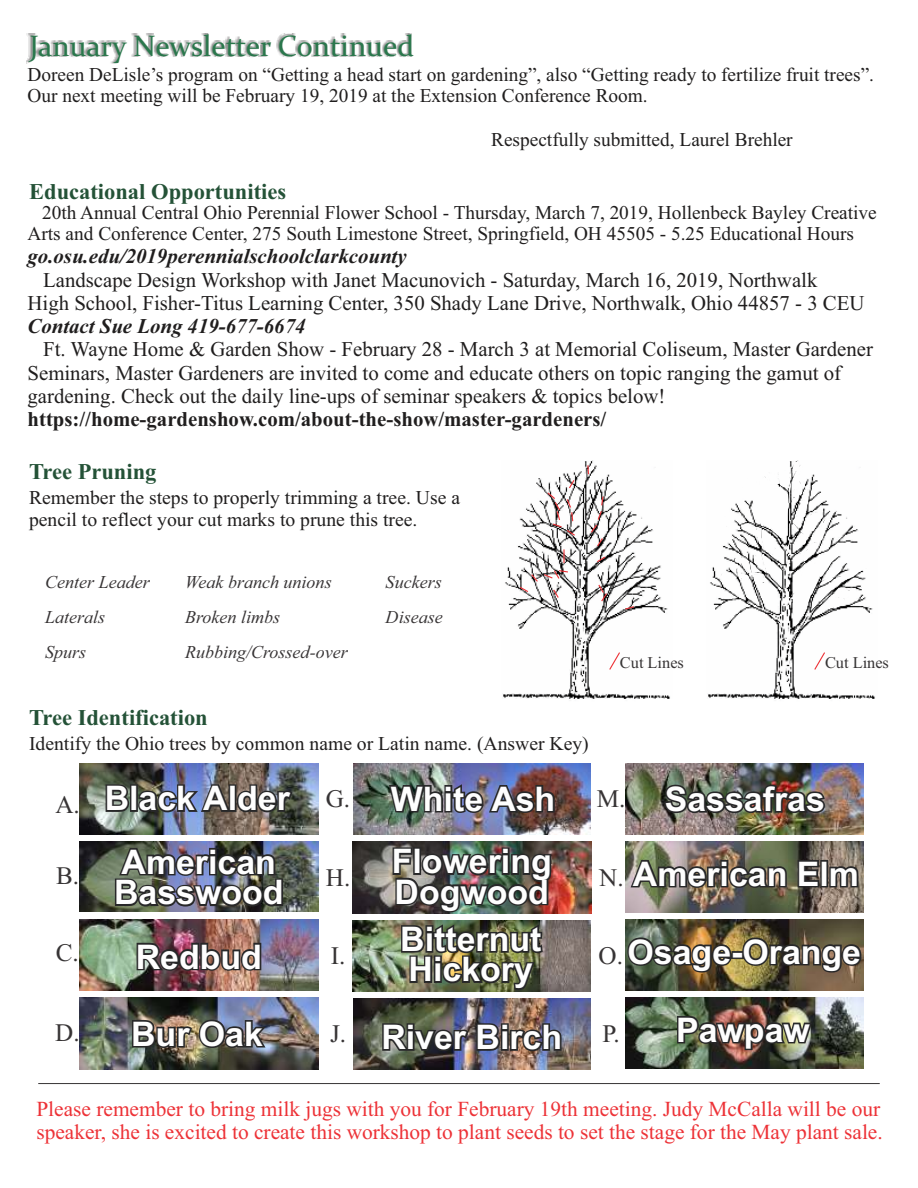
<style>
.page{position:relative;width:918px;height:1188px;background:#fff}
.page>*{position:absolute;margin:0;border:0;box-sizing:border-box;transform-origin:0 0}
.t1{font:700 33.9px/63.4px "Arial";color:#fefefe;text-align:center}
.t2{font:29.7px "Constantia";color:#2a774c}
.t3{font:25.2px "Times New Roman";color:#373435}
.t4{font:700 22.5px "Times New Roman";color:#245237}
.t5{font:21.45px/23.7px "Times New Roman";color:#ed3237}
.t6{font:21px/23.2px "Times New Roman";color:#201e1e}
.t7{font:italic 700 21px "Times New Roman";color:#201e1e}
.t8{font:700 21px "Times New Roman";color:#201e1e}
.t9{font:19.5px/21.6px "Times New Roman";color:#201e1e}
.t10{font:italic 18px/35.1px "Times New Roman";color:#373435}
.t11{font:16.35px "Times New Roman";color:#373435}
</style>
<div class="page">
<img style="left:27px;top:33px;width:386px;height:30px">
<img style="left:353px;top:763px;width:238px;height:72px">
<img style="left:353px;top:998px;width:238px;height:71px">
<img style="left:353px;top:842px;width:238px;height:71px">
<img style="left:353px;top:920px;width:238px;height:72px">
<img style="left:80px;top:841px;width:238px;height:71px">
<img style="left:80px;top:763px;width:238px;height:71px">
<img style="left:80px;top:998px;width:238px;height:71px">
<img style="left:80px;top:919px;width:238px;height:72px">
<img style="left:625px;top:763px;width:239px;height:72px">
<img style="left:626px;top:841px;width:237px;height:72px">
<img style="left:625px;top:997px;width:239px;height:72px">
<img style="left:625px;top:919px;width:239px;height:72px">
<img style="left:106px;top:784px;width:186px;height:28px">
<img style="left:115px;top:848px;width:168px;height:59px">
<svg style="left:137px;top:943px;width:124px;height:28px;background:#493a3a"></svg>
<img style="left:132px;top:1020px;width:134px;height:28px">
<img style="left:389px;top:784px;width:166px;height:29px">
<img style="left:393px;top:847px;width:158px;height:65px">
<img style="left:401px;top:924px;width:142px;height:66px">
<img style="left:382px;top:1023px;width:180px;height:28px">
<img style="left:677px;top:1016px;width:135px;height:34px">
<img style="left:627px;top:937px;width:235px;height:36px">
<img style="left:631px;top:860px;width:227px;height:28px">
<img style="left:664px;top:785px;width:161px;height:28px">
<img style="left:503px;top:461px;width:167px;height:238px">
<div style="left:593px;top:665px;width:36px;height:18px;background:#fefefe"></div>
<svg style="left:563px;top:549px;width:2px;height:14px"></svg>
<svg style="left:596px;top:556px;width:10px;height:7px"></svg>
<svg style="left:587px;top:464px;width:3px;height:11px"></svg>
<svg style="left:546px;top:479px;width:30px;height:58px"></svg>
<svg style="left:590px;top:495px;width:14px;height:53px"></svg>
<svg style="left:624px;top:605px;width:11px;height:5px"></svg>
<svg style="left:519px;top:569px;width:50px;height:30px"></svg>
<svg style="left:597px;top:583px;width:11px;height:20px"></svg>
<svg style="left:608px;top:651px;width:13px;height:19px"></svg>
<img style="left:708px;top:567px;width:167px;height:132px">
<div style="left:798px;top:665px;width:37px;height:18px;background:#fefefe"></div>
<svg style="left:813px;top:651px;width:13px;height:19px"></svg>
<svg style="left:720px;top:461px;width:148px;height:148px"></svg>
<hr style="left:38px;top:1083px;width:842px;height:1px;background:#373435">
<h2 class="t2" style="left:29px;top:34px;width:386px">January Newsletter Continued</h2>
<p class="t9" style="left:28px;top:65px;width:848px">Doreen DeLisle’s program on “Getting a head start on gardening”, also “Getting ready to fertilize fruit trees”.<br>Our next meeting will be February 19, 2019 at the Extension Conference Room.</p>
<p class="t9" style="left:491px;top:130px;width:303px">Respectfully submitted, Laurel Brehler</p>
<p class="t4" style="left:29px;top:183px;width:259px">Educational Opportunities</p>
<p class="t9" style="left:28px;top:203px;width:851px;text-indent:14px">20th Annual Central Ohio Perennial Flower School - Thursday, March 7, 2019, Hollenbeck Bayley Creative<br>Arts and Conference Center, 275 South Limestone Street, Springfield, OH 45505 - 5.25 Educational Hours</p>
<p class="t7" style="left:28px;top:249px;width:381px">go.osu.edu/2019perennialschoolclarkcounty</p>
<p class="t6" style="left:28px;top:270px;width:839px;text-indent:16px">Landscape Design Workshop with Janet Macunovich - Saturday, March 16, 2019, Northwalk<br>High School, Fisher-Titus Learning Center, 350 Shady Lane Drive, Northwalk, Ohio 44857 - 3 CEU</p>
<p class="t7" style="left:28px;top:319px;width:279px">Contact Sue Long 419-677-6674</p>
<p class="t6" style="left:28px;top:340px;width:847px;text-indent:16px">Ft. Wayne Home &amp; Garden Show - February 28 - March 3 at Memorial Coliseum, Master Gardener<br>Seminars, Master Gardeners are invited to come and educate others on topic ranging the gamut of gardening. Check out the daily line-ups of seminar speakers &amp; topics below!</p>
<p class="t8" style="left:28px;top:412px;width:580px">https://home-gardenshow.com/about-the-show/master-gardeners/</p>
<p class="t4" style="left:29px;top:464px;width:129px">Tree Pruning</p>
<p class="t9" style="left:29px;top:488px;width:433px">Remember the steps to properly trimming a tree. Use a pencil to reflect your cut marks to prune this tree.</p>
<p class="t10" style="left:45px;top:566px;width:106px">Center Leader<br>Laterals<br>Spurs</p>
<p class="t10" style="left:185px;top:566px;width:164px">Weak branch unions<br>Broken limbs<br>Rubbing/Crossed-over</p>
<p class="t10" style="left:386px;top:566px;width:59px">Suckers<br>Disease</p>
<p class="t11" style="left:620px;top:657px;width:66px">Cut Lines</p>
<p class="t11" style="left:825px;top:657px;width:66px">Cut Lines</p>
<p class="t4" style="left:29px;top:710px;width:180px">Tree Identification</p>
<p class="t9" style="left:29px;top:735px;width:561px">Identify the Ohio trees by common name or Latin name. (Answer Key)</p>
<p class="t3" style="left:55px;top:795px;width:26px">A.</p>
<p class="t3" style="left:56px;top:866px;width:25px">B.</p>
<p class="t3" style="left:56px;top:943px;width:25px">C.</p>
<p class="t3" style="left:55px;top:1023px;width:26px">D.</p>
<h1 class="t1" style="left:105px;top:770px;width:187px">Black Alder<br>American</h1>
<h1 class="t1" style="left:114px;top:864px;width:171px;line-height:64.2px">Basswood<br>Redbud</h1>
<h1 class="t1" style="left:131px;top:1005px;width:133px">Bur Oak</h1>
<p class="t3" style="left:326px;top:790px;width:26px">G.</p>
<p class="t3" style="left:326px;top:869px;width:26px">H.</p>
<p class="t3" style="left:331px;top:946px;width:16px">I.</p>
<p class="t3" style="left:330px;top:1025px;width:18px">J.</p>
<h1 class="t1" style="left:391px;top:771px;width:166px;line-height:62.4px;text-align:left">White Ash<br>Flowering</h1>
<h1 class="t1" style="left:395px;top:871px;width:156px;line-height:47.4px;text-align:left">Dogwood<br>Bitternut</h1>
<h1 class="t1" style="left:381px;top:939px;width:182px;line-height:67.8px">Hickory<br>River Birch</h1>
<p class="t3" style="left:597px;top:790px;width:30px">M.</p>
<h1 class="t1" style="left:665px;top:771px;width:162px">Sassafras</h1>
<p class="t3" style="left:599px;top:869px;width:26px">N.</p>
<h1 class="t1" style="left:633px;top:845px;width:227px">American Elm</h1>
<h1 class="t1" style="left:628px;top:923px;width:235px">Osage-Orange</h1>
<p class="t3" style="left:599px;top:946px;width:26px">O.</p>
<p class="t3" style="left:602px;top:1025px;width:19px">P.</p>
<h1 class="t1" style="left:676px;top:1001px;width:135px">Pawpaw</h1>
<p class="t5" style="left:36px;top:1099px;width:848px">Please remember to bring milk jugs with you for February 19th meeting. Judy McCalla will be our speaker, she is excited to create this workshop to plant seeds to set the stage for the May plant sale.</p>
</div>
